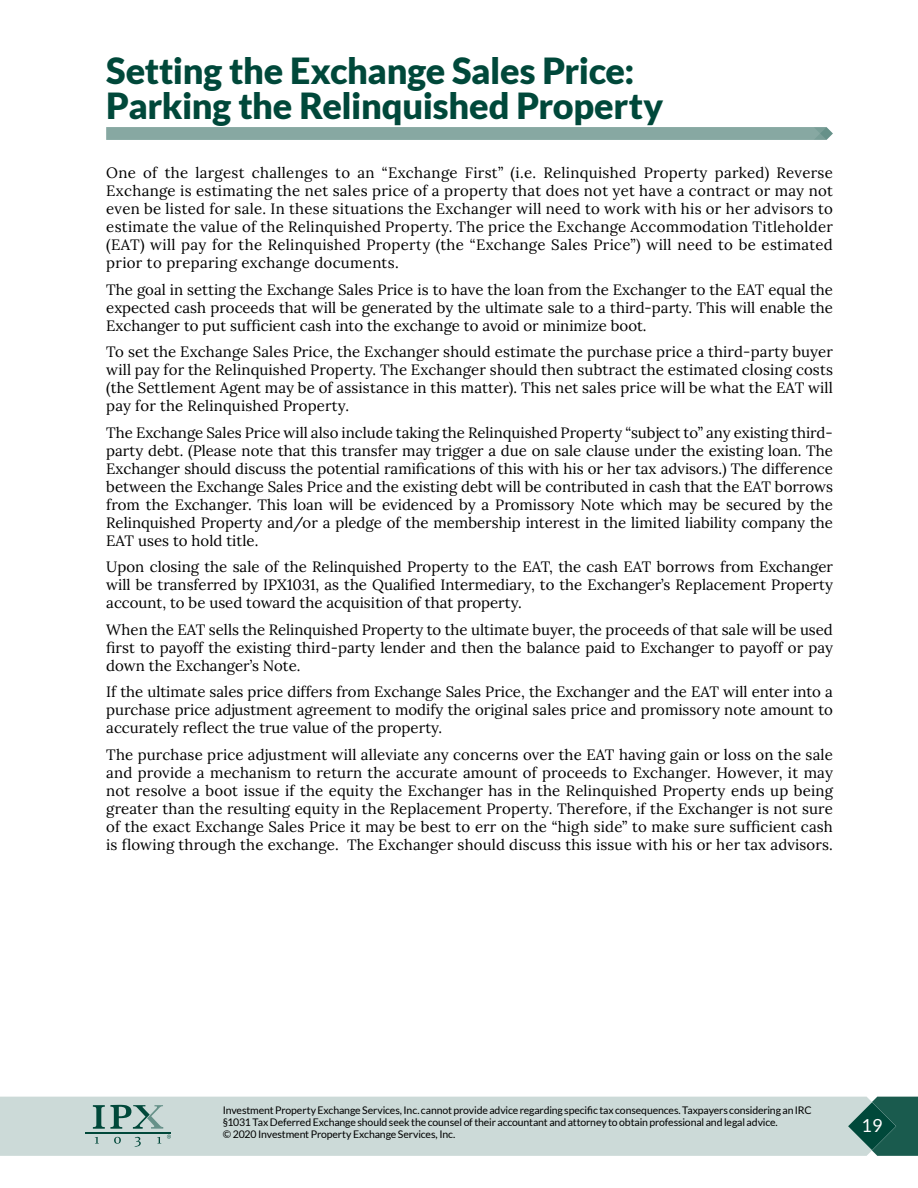
<style>
.page{position:relative;width:918px;height:1188px;background:#fff}
.page>*{position:absolute;margin:0;border:0;box-sizing:border-box;transform-origin:0 0}
.t1{font:900 36px/34.5px "Lato";letter-spacing:-.01em;color:#00483a}
.t2{font:18px "Lato";color:#fff}
.t3{font:15px/18px "Lora";color:#000;text-align:justify}
.t4{font:10.5px/12px "Lato";letter-spacing:-.01em;color:#000}
</style>
<div class="page">
<div style="left:0;top:1097px;width:848px;height:59px;background:#ccdad8"></div>
<svg style="left:848px;top:1097px;width:70px;height:59px;background:#3a7167"></svg>
<svg style="left:167px;top:1135px;width:4px;height:4px"></svg>
<svg style="left:95px;top:1137px;width:4px;height:7px"></svg>
<svg style="left:114px;top:1137px;width:7px;height:7px"></svg>
<svg style="left:135px;top:1137px;width:6px;height:10px"></svg>
<svg style="left:157px;top:1137px;width:4px;height:7px"></svg>
<svg style="left:93px;top:1105px;width:70px;height:24px;background:#8aaba5"></svg>
<hr style="left:85px;top:1132px;width:86px;height:2px;background:#00483a">
<div style="left:106px;top:127px;width:727px;height:13px;background:#87a8a2"></div>
<h1 class="t1" style="left:106px;top:53px;width:559px">Setting the Exchange Sales Price:<br>Parking the Relinquished Property</h1>
<p class="t3" style="left:106px;top:163px;width:728px">One of the largest challenges to an “Exchange First” (i.e. Relinquished Property parked) Reverse Exchange is estimating the net sales price of a property that does not yet have a contract or may not even be listed for sale. In these situations the Exchanger will need to work with his or her advisors to estimate the value of the Relinquished Property. The price the Exchange Accommodation Titleholder (EAT) will pay for the Relinquished Property (the “Exchange Sales Price”) will need to be estimated prior to preparing exchange documents.</p>
<p class="t3" style="left:106px;top:279px;width:728px">The goal in setting the Exchange Sales Price is to have the loan from the Exchanger to the EAT equal the expected cash proceeds that will be generated by the ultimate sale to a third-party. This will enable the Exchanger to put sufficient cash into the exchange to avoid or minimize boot.</p>
<p class="t3" style="left:106px;top:342px;width:728px">To set the Exchange Sales Price, the Exchanger should estimate the purchase price a third-party buyer will pay for the Relinquished Property. The Exchanger should then subtract the estimated closing costs (the Settlement Agent may be of assistance in this matter). This net sales price will be what the EAT will pay for the Relinquished Property.</p>
<p class="t3" style="left:106px;top:422px;width:728px">The Exchange Sales Price will also include taking the Relinquished Property “subject to” any existing third&shy;party debt. (Please note that this transfer may trigger a due on sale clause under the existing loan. The Exchanger should discuss the potential ramifications of this with his or her tax advisors.) The difference between the Exchange Sales Price and the existing debt will be contributed in cash that the EAT borrows from the Exchanger. This loan will be evidenced by a Promissory Note which may be secured by the Relinquished Property and/or a pledge of the membership interest in the limited liability company the EAT uses to hold title.</p>
<p class="t3" style="left:106px;top:557px;width:728px">Upon closing the sale of the Relinquished Property to the EAT, the cash EAT borrows from Exchanger will be transferred by IPX1031, as the Qualified Intermediary, to the Exchanger’s Replacement Property account, to be used toward the acquisition of that property.</p>
<p class="t3" style="left:106px;top:619px;width:728px">When the EAT sells the Relinquished Property to the ultimate buyer, the proceeds of that sale will be used first to payoff the existing third-party lender and then the balance paid to Exchanger to payoff or pay down the Exchanger’s Note.</p>
<p class="t3" style="left:106px;top:682px;width:728px">If the ultimate sales price differs from Exchange Sales Price, the Exchanger and the EAT will enter into a purchase price adjustment agreement to modify the original sales price and promissory note amount to accurately reflect the true value of the property.</p>
<p class="t3" style="left:106px;top:744px;width:728px">The purchase price adjustment will alleviate any concerns over the EAT having gain or loss on the sale and provide a mechanism to return the accurate amount of proceeds to Exchanger. However, it may not resolve a boot issue if the equity the Exchanger has in the Relinquished Property ends up being greater than the resulting equity in the Replacement Property. Therefore, if the Exchanger is not sure of the exact Exchange Sales Price it may be best to err on the “high side” to make sure sufficient cash is flowing through the exchange. The Exchanger should discuss this issue with his or her tax advisors.</p>
<p class="t4" style="left:223px;top:1104px;width:590px">Investment Property Exchange Services, Inc. cannot provide advice regarding specific tax consequences. Taxpayers considering an IRC §1031 Tax Deferred Exchange should seek the counsel of their accountant and attorney to obtain professional and legal advice.<br>© 2020 Investment Property Exchange Services, Inc.</p>
<p class="t2" style="left:862px;top:1115px;width:22px">19</p>
</div>
